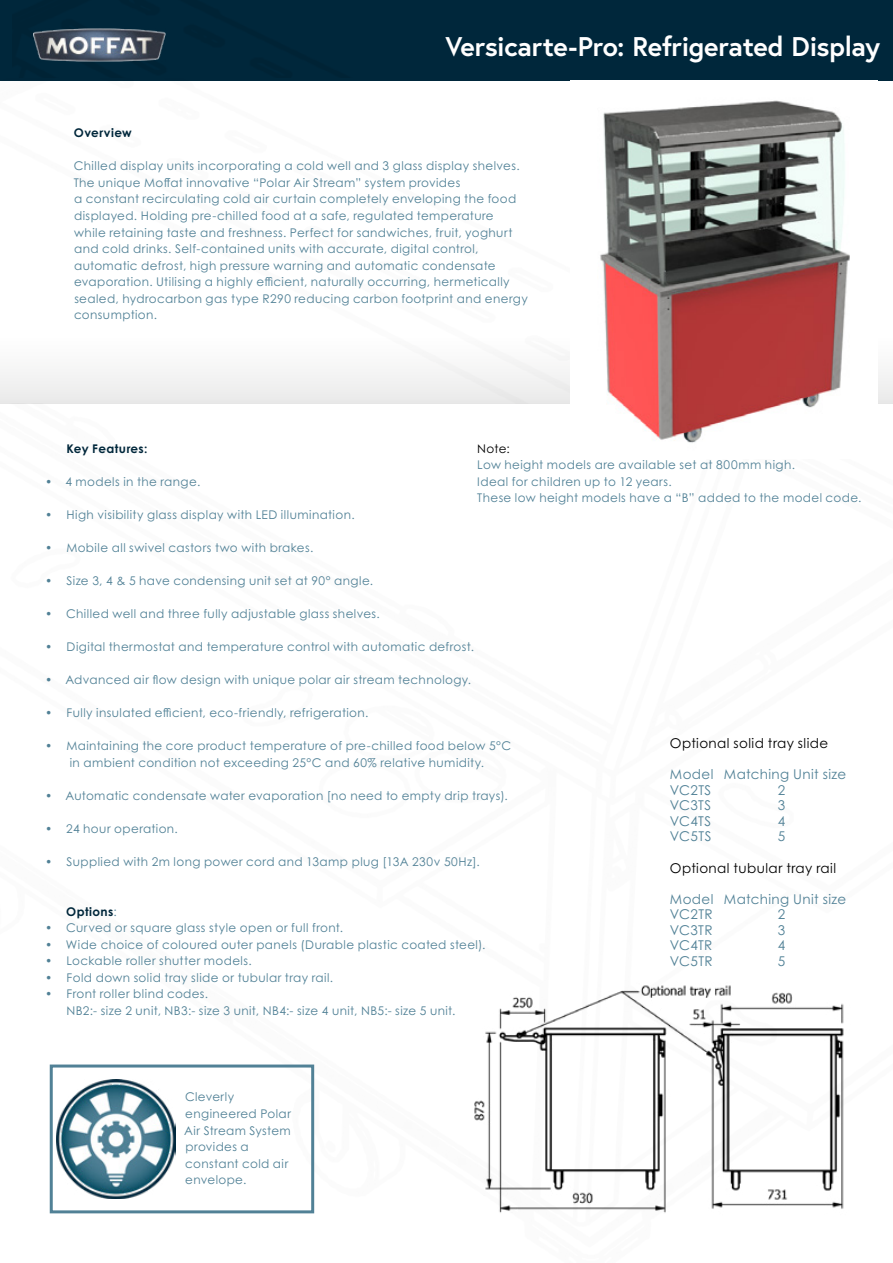
<style>
.page{position:relative;width:893px;height:1263px;background:#fff}
.page>*{position:absolute;margin:0;border:0;box-sizing:border-box;transform-origin:0 0}
.t1{font:700 27px "Europa";letter-spacing:-.015em;color:#fff}
.t2{font:13.5px/15.6px "Century Gothic Pro";letter-spacing:.025em;color:#518196}
.t3{font:13.5px "Century Gothic Pro";letter-spacing:.03em;color:#000}
.t4{font:12px/16.5px "Century Gothic Pro";letter-spacing:.035em;color:#518196}
.t5{font:700 12px "Century Gothic Pro";letter-spacing:.035em;color:#00273b}
.t6{font:12px "Century Gothic Pro";color:#000}
.s1{font-weight:400;color:#518196}
</style>
<div class="page">
<div style="left:0;top:0;width:893px;height:81px;background:#00273b"></div>
<div style="left:0;top:337px;width:893px;height:66px;background:#f6f6f6"></div>
<img style="left:600px;top:100px;width:250px;height:343px">
<svg style="left:49px;top:1064px;width:266px;height:150px"></svg>
<img style="left:474px;top:985px;width:370px;height:228px">
<img style="left:33px;top:29px;width:132px;height:32px">
<h1 class="t1" style="left:445px;top:28px;width:436px">Versicarte-Pro: Refrigerated Display</h1>
<p class="t5" style="left:74px;top:125px;width:59px">Overview</p>
<p class="t4" style="left:74px;top:158px;width:456px">Chilled display units incorporating a cold well and 3 glass display shelves.<br>The unique Moffat innovative “Polar Air Stream” system provides<br>a constant recirculating cold air curtain completely enveloping the food displayed. Holding pre-chilled food at a safe, regulated temperature while retaining taste and freshness. Perfect for sandwiches, fruit, yoghurt and cold drinks. Self-contained units with accurate, digital control, automatic defrost, high pressure warning and automatic condensate evaporation. Utilising a highly efficient, naturally occurring, hermetically sealed, hydrocarbon gas type R290 reducing carbon footprint and energy consumption.</p>
<p class="t6" style="left:477px;top:441px;width:34px">Note:</p>
<p class="t4" style="left:477px;top:456px;width:386px">Low height models are available set at 800mm high.<br>Ideal for children up to 12 years.<br>These low height models have a “B” added to the model code.</p>
<p class="t5" style="left:67px;top:441px;width:82px">Key Features:</p>
<p class="t4" style="left:45px;top:473px;width:157px">• 4 models in the range.</p>
<p class="t4" style="left:45px;top:506px;width:311px">• High visibility glass display with LED illumination.</p>
<p class="t4" style="left:45px;top:539px;width:270px">• Mobile all swivel castors two with brakes.</p>
<p class="t4" style="left:45px;top:572px;width:330px">• Size 3, 4 &amp; 5 have condensing unit set at 90° angle.</p>
<p class="t4" style="left:45px;top:605px;width:336px">• Chilled well and three fully adjustable glass shelves.</p>
<p class="t4" style="left:45px;top:638px;width:431px">• Digital thermostat and temperature control with automatic defrost.</p>
<p class="t4" style="left:45px;top:671px;width:428px">• Advanced air flow design with unique polar air stream technology.</p>
<p class="t4" style="left:45px;top:704px;width:325px">• Fully insulated efficient, eco-friendly, refrigeration.</p>
<p class="t4" style="left:45px;top:737px;width:467px;text-align:center">• Maintaining the core product temperature of pre-chilled food below 5°C in ambient condition not exceeding 25°C and 60% relative humidity.</p>
<p class="t4" style="left:45px;top:787px;width:464px">• Automatic condensate water evaporation [no need to empty drip trays).</p>
<p class="t4" style="left:45px;top:820px;width:134px">• 24 hour operation.</p>
<p class="t4" style="left:45px;top:853px;width:436px">• Supplied with 2m long power cord and 13amp plug [13A 230v 50Hz].</p>
<p class="t5" style="left:66px;top:904px;width:52px">Options<span class="s1">:</span></p>
<p class="t4" style="left:45px;top:919px;width:299px">• Curved or square glass style open or full front.</p>
<p class="t4" style="left:45px;top:936px;width:442px">• Wide choice of coloured outer panels (Durable plastic coated steel).</p>
<p class="t4" style="left:45px;top:952px;width:208px">• Lockable roller shutter models.</p>
<p class="t4" style="left:45px;top:969px;width:290px">• Fold down solid tray slide or tubular tray rail.</p>
<p class="t4" style="left:67px;top:986px;width:390px;text-indent:-21px">• Front roller blind codes.<br>NB2:- size 2 unit, NB3:- size 3 unit, NB4:- size 4 unit, NB5:- size 5 unit.</p>
<p class="t3" style="left:670px;top:735px;width:160px">Optional solid tray slide</p>
<p class="t2" style="left:670px;top:766px;width:178px">Model Matching Unit size<br>VC2TS</p>
<p class="t2" style="left:778px;top:782px;width:9px">2</p>
<p class="t2" style="left:670px;top:797px;width:43px">VC3TS</p>
<p class="t2" style="left:778px;top:797px;width:9px">3</p>
<p class="t2" style="left:670px;top:813px;width:43px">VC4TS</p>
<p class="t2" style="left:778px;top:813px;width:9px">4</p>
<p class="t2" style="left:670px;top:828px;width:43px">VC5TS</p>
<p class="t2" style="left:778px;top:828px;width:9px">5</p>
<p class="t3" style="left:670px;top:859px;width:168px">Optional tubular tray rail</p>
<p class="t2" style="left:670px;top:891px;width:178px">Model Matching Unit size<br>VC2TR</p>
<p class="t2" style="left:778px;top:906px;width:9px">2</p>
<p class="t2" style="left:670px;top:922px;width:44px">VC3TR</p>
<p class="t2" style="left:778px;top:922px;width:9px">3</p>
<p class="t2" style="left:670px;top:938px;width:44px">VC4TR</p>
<p class="t2" style="left:778px;top:938px;width:9px">4</p>
<p class="t2" style="left:670px;top:953px;width:44px">VC5TR</p>
<p class="t2" style="left:778px;top:953px;width:9px">5</p>
<p class="t4" style="left:184px;top:1089px;width:108px">Cleverly engineered Polar<br>Air Stream System provides a constant cold air envelope.</p>
</div>
